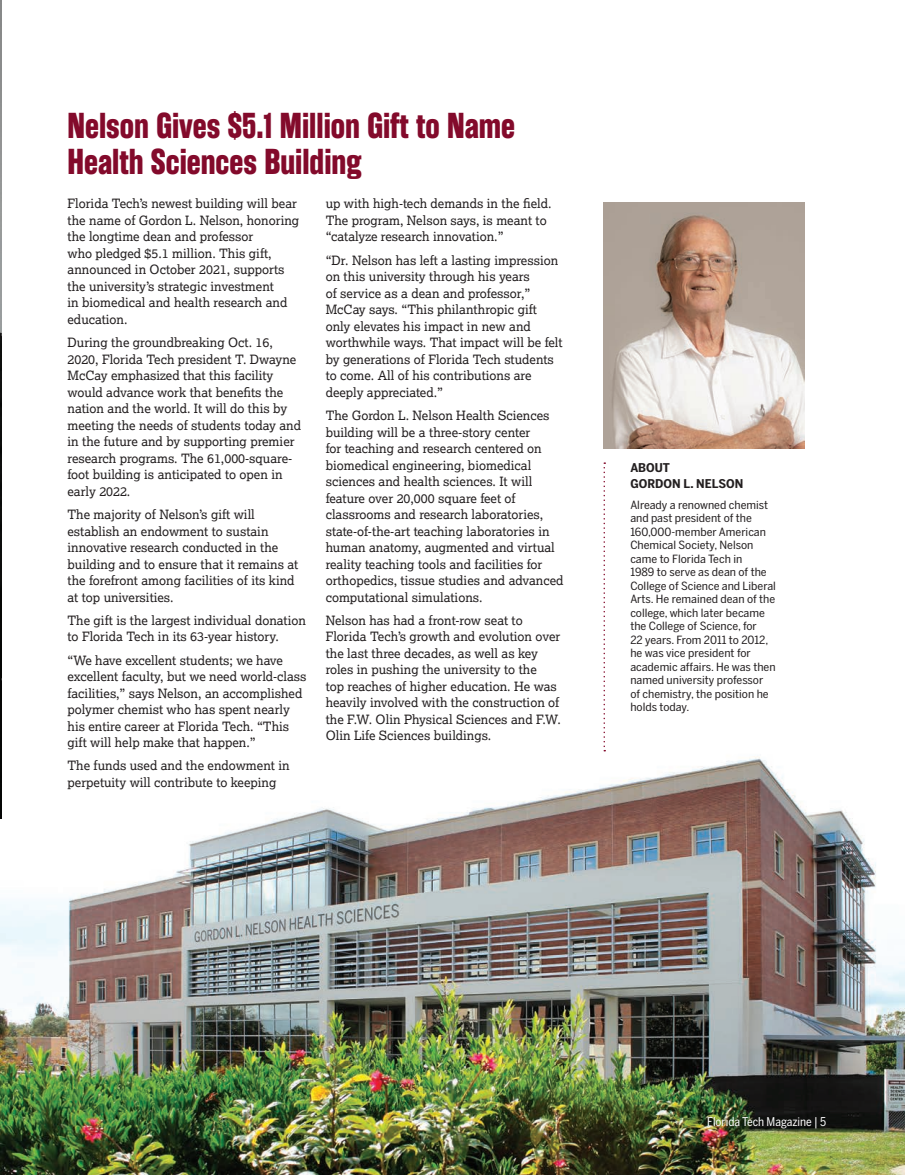
<style>
.page{position:relative;width:905px;height:1175px;background:#fff}
.page>*{position:absolute;margin:0;border:0;box-sizing:border-box;transform-origin:0 0}
.OC-Large_Crimson_Hea{font:700 36px/36px "Rama Gothic E";color:#830a2b}
.OC-Serif_Featurette{font:12.75px/16.5px "Lexia";color:#231f20}
.t1{font:12px "Benton Sans Condensed";color:#fff}
.OC-Narrow_Column_Sub{font:700 12px/16.5px "Benton Sans Condensed";color:#231f20;scale:1.1 1}
.OC-Narrow_Column{font:11.25px/13.5px "Benton Sans Condensed";color:#231f20;scale:1.1 1}
</style>
<div class="page">
<img style="left:0;top:722px;width:904px;height:452px">
<img style="left:0;top:0;width:1px;height:818px">
<svg style="left:603px;top:462px;width:2px;height:289px"></svg>
<img style="left:603px;top:202px;width:201px;height:247px">
<p class="OC-Large_Crimson_Hea" style="left:68px;top:108px;width:449px">Nelson Gives $5.1 Million Gift to Name<br>Health Sciences Building</p>
<p class="OC-Serif_Featurette" style="left:68px;top:195px;width:233px">Florida Tech’s newest building will bear the name of Gordon L. Nelson, honoring the longtime dean and professor<br>who pledged $5.1 million. This gift, announced in October 2021, supports the university’s strategic investment<br>in biomedical and health research and education.</p>
<p class="OC-Serif_Featurette" style="left:68px;top:334px;width:235px">During the groundbreaking Oct. 16, 2020, Florida Tech president T. Dwayne McCay emphasized that this facility would advance work that benefits the nation and the world. It will do this by meeting the needs of students today and in the future and by supporting premier research programs. The 61,000-square&shy;foot building is anticipated to open in early 2022.</p>
<p class="OC-Serif_Featurette" style="left:68px;top:506px;width:232px">The majority of Nelson’s gift will establish an endowment to sustain innovative research conducted in the building and to ensure that it remains at the forefront among facilities of its kind at top universities.</p>
<p class="OC-Serif_Featurette" style="left:68px;top:611px;width:240px">The gift is the largest individual donation to Florida Tech in its 63-year history.</p>
<p class="OC-Serif_Featurette" style="left:68px;top:651px;width:240px">“We have excellent students; we have excellent faculty, but we need world-class facilities,” says Nelson, an accomplished polymer chemist who has spent nearly his entire career at Florida Tech. “This gift will help make that happen.”</p>
<p class="OC-Serif_Featurette" style="left:68px;top:757px;width:224px">The funds used and the endowment in perpetuity will contribute to keeping</p>
<p class="OC-Serif_Featurette" style="left:325px;top:195px;width:227px">up with high-tech demands in the field.<br>The program, Nelson says, is meant to “catalyze research innovation.”</p>
<p class="OC-Serif_Featurette" style="left:325px;top:251px;width:238px">“Dr. Nelson has left a lasting impression on this university through his years<br>of service as a dean and professor,” McCay says. “This philanthropic gift only elevates his impact in new and worthwhile ways. That impact will be felt by generations of Florida Tech students to come. All of his contributions are deeply appreciated.”</p>
<p class="OC-Serif_Featurette" style="left:325px;top:407px;width:239px">The Gordon L. Nelson Health Sciences building will be a three-story center<br>for teaching and research centered on biomedical engineering, biomedical sciences and health sciences. It will feature over 20,000 square feet of classrooms and research laboratories, state-of-the-art teaching laboratories in human anatomy, augmented and virtual reality teaching tools and facilities for orthopedics, tissue studies and advanced computational simulations.</p>
<p class="OC-Serif_Featurette" style="left:325px;top:611px;width:237px">Nelson has had a front-row seat to Florida Tech’s growth and evolution over the last three decades, as well as key roles in pushing the university to the<br>top reaches of higher education. He was heavily involved with the construction of the F.W. Olin Physical Sciences and F.W.<br>Olin Life Sciences buildings.</p>
<p class="OC-Narrow_Column_Sub" style="left:630px;top:459px;width:104px">ABOUT<br>GORDON L. NELSON</p>
<p class="OC-Narrow_Column" style="left:630px;top:498px;width:134px">Already a renowned chemist and past president of the<br>160,000-member American<br>Chemical Society, Nelson came to Florida Tech in<br>1989 to serve as dean of the<br>College of Science and Liberal<br>Arts. He remained dean of the college, which later became the College of Science, for<br>22 years. From 2011 to 2012, he was vice president for academic affairs. He was then named university professor<br>of chemistry, the position he holds today.</p>
<p class="t1" style="left:707px;top:1114px;width:121px">Florida Tech Magazine | 5</p>
</div>
